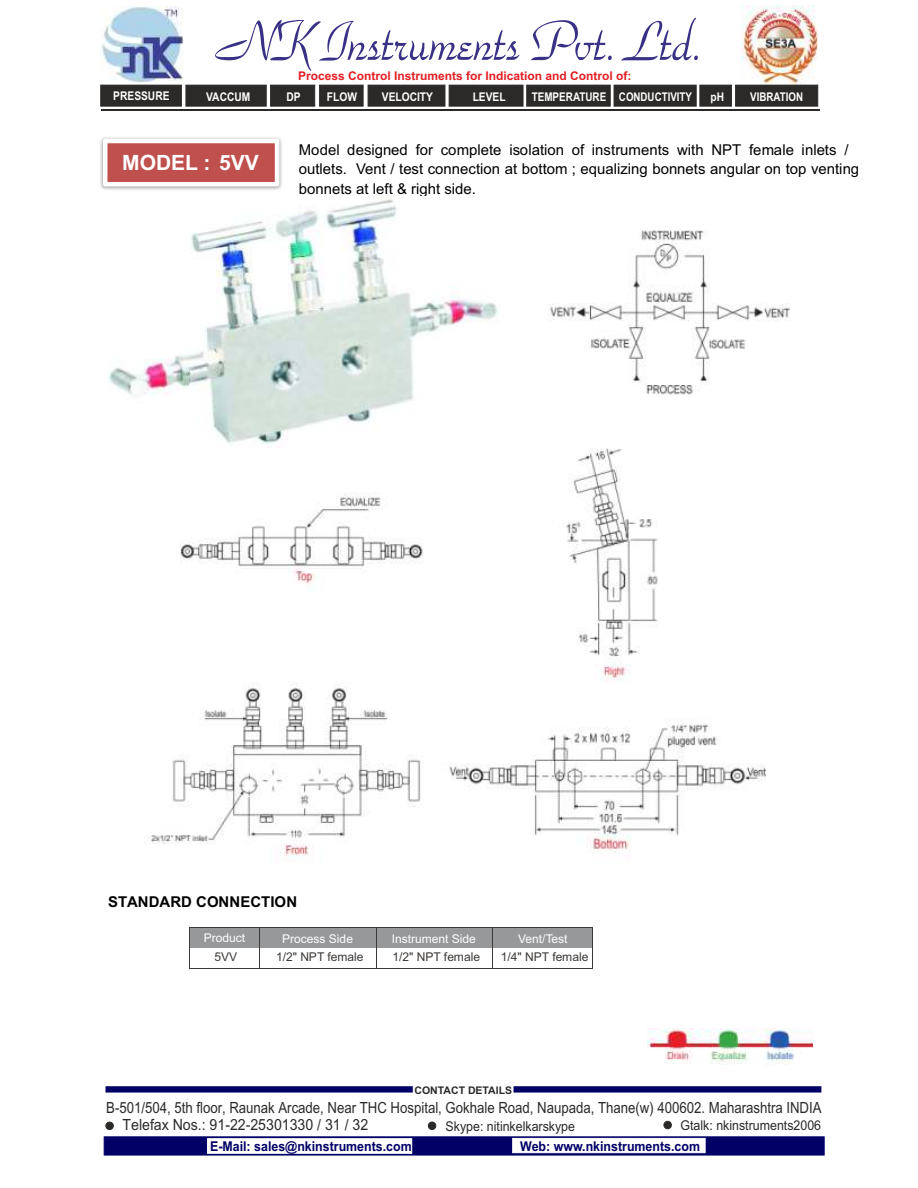
<style>
.page{position:relative;width:918px;height:1188px;background:#fff}
.page>*{position:absolute;margin:0;border:0;box-sizing:border-box;transform-origin:0 0}
.t1{font:59.4px "Park Avenue BT";color:#393185;scale:.85 1}
.t2{font:700 21px "Arial";color:#fff}
.t3{font:15.3px/17px "Arial Unicode MS";color:#2b2a29;scale:.86 1}
.t4{font:15px/19.8px "Arial";color:#000}
.t5{font:700 15px "Arial";color:#000}
.t6{font:700 13.5px "Arial";color:#006;scale:.92 1}
.t7{font:13.5px "Arial";color:#2b2a29;scale:.92 1}
.t8{font:700 12px "Arial";color:#e31e24}
.t9{font:12px "Arial";color:#3c3a38}
.t10{font:12px "Arial";color:#fefeff}
.t11{font:700 12px "Arial";color:#fefefe;scale:.85 1}
.t12{font:700 12px "Arial";color:#fefefe;scale:.82 1}
.t13{font:700 12px "Arial";color:#fefefe;scale:.81 1}
.t14{font:700 10.5px "Arial";color:#2b2a29}
</style>
<div class="page">
<div style="left:190px;top:928px;width:69px;height:20px;background:#96989a"></div>
<div style="left:260px;top:928px;width:116px;height:20px;background:#96989a"></div>
<div style="left:377px;top:928px;width:115px;height:20px;background:#96989a"></div>
<div style="left:493px;top:928px;width:99px;height:20px;background:#96989a"></div>
<hr style="left:190px;top:928px;width:69px;height:1px;background:#3c3a38">
<hr style="left:260px;top:928px;width:116px;height:1px;background:#3c3a38">
<hr style="left:377px;top:928px;width:115px;height:1px;background:#3c3a38">
<hr style="left:493px;top:928px;width:99px;height:1px;background:#3c3a38">
<hr style="left:190px;top:968px;width:69px;height:1px;background:#3c3a38">
<svg style="left:259px;top:928px;width:1px;height:41px"></svg>
<hr style="left:260px;top:968px;width:116px;height:1px;background:#3c3a38">
<svg style="left:376px;top:928px;width:1px;height:41px"></svg>
<hr style="left:377px;top:968px;width:115px;height:1px;background:#3c3a38">
<svg style="left:492px;top:928px;width:1px;height:41px"></svg>
<hr style="left:493px;top:968px;width:99px;height:1px;background:#3c3a38">
<svg style="left:592px;top:928px;width:1px;height:41px"></svg>
<img style="left:108px;top:199px;width:390px;height:249px">
<img style="left:151px;top:448px;width:615px;height:411px">
<img style="left:100px;top:137px;width:182px;height:53px">
<div style="left:105px;top:141px;width:172px;height:43px;background:#c0504d"></div>
<div style="left:103px;top:139px;width:176px;height:47px;border:4px solid #fff"></div>
<img style="left:548px;top:230px;width:243px;height:165px">
<img style="left:647px;top:1029px;width:165px;height:35px">
<img style="left:101px;top:7px;width:82px;height:75px">
<img style="left:741px;top:5px;width:76px;height:79px">
<hr style="left:101px;top:109px;width:719px;height:2px;background:#2b2a29">
<svg style="left:100px;top:84px;width:718px;height:23px;background:#3c3b3a"></svg>
<div style="left:105px;top:1122px;width:9px;height:8px;background:#2b2a29;border:1px solid #2b2a29;border-radius:50%"></div>
<div style="left:428px;top:1122px;width:8px;height:8px;background:#2b2a29;border:1px solid #2b2a29;border-radius:50%"></div>
<div style="left:664px;top:1121px;width:8px;height:8px;background:#2b2a29;border:1px solid #2b2a29;border-radius:50%"></div>
<svg style="left:106px;top:1086px;width:715px;height:7px;background:#383887"></svg>
<svg style="left:103px;top:1136px;width:722px;height:20px"></svg>
<h1 class="t1" style="left:218px;top:15px;width:573px">NK Instruments Pvt. Ltd.</h1>
<p class="t8" style="left:298px;top:71px;width:335px">Process Control Instruments for Indication and Control of:</p>
<p class="t11" style="left:113px;top:91px;width:68px">PRESSURE</p>
<p class="t11" style="left:206px;top:92px;width:53px">VACCUM</p>
<p class="t11" style="left:287px;top:92px;width:18px">DP</p>
<p class="t11" style="left:327px;top:92px;width:37px">FLOW</p>
<p class="t11" style="left:382px;top:92px;width:62px">VELOCITY</p>
<p class="t11" style="left:473px;top:92px;width:40px">LEVEL</p>
<p class="t12" style="left:532px;top:92px;width:197px">TEMPERATURE CONDUCTIVITY</p>
<p class="t11" style="left:710px;top:92px;width:18px">pH</p>
<p class="t13" style="left:750px;top:92px;width:67px">VIBRATION</p>
<h2 class="t2" style="left:122px;top:155px;width:138px">MODEL : 5VV</h2>
<p class="t4" style="left:299px;top:141px;width:562px">Model designed for complete isolation of instruments with NPT female inlets / outlets. Vent / test connection at bottom ; equalizing bonnets angular on top venting bonnets at left &amp; right side.</p>
<p class="t5" style="left:108px;top:896px;width:191px">STANDARD CONNECTION</p>
<p class="t10" style="left:204px;top:934px;width:43px">Product</p>
<p class="t10" style="left:282px;top:934px;width:72px">Process Side</p>
<p class="t10" style="left:392px;top:934px;width:86px">Instrument Side</p>
<p class="t10" style="left:518px;top:934px;width:51px">Vent/Test</p>
<p class="t9" style="left:214px;top:952px;width:24px">5VV</p>
<p class="t9" style="left:276px;top:952px;width:89px">1/2" NPT female</p>
<p class="t9" style="left:392px;top:952px;width:89px">1/2" NPT female</p>
<p class="t9" style="left:501px;top:952px;width:89px">1/4" NPT female</p>
<p class="t14" style="left:415px;top:1086px;width:99px">CONTACT DETAILS</p>
<p class="t7" style="left:446px;top:1121px;width:142px">Skype: nitinkelkarskype</p>
<p class="t7" style="left:681px;top:1120px;width:154px">Gtalk: nkinstruments2006</p>
<p class="t3" style="left:123px;top:1101px;width:814px;text-indent:-16px">B-501/504, 5th floor, Raunak Arcade, Near THC Hospital, Gokhale Road, Naupada, Thane(w) 400602. Maharashtra INDIA<br>Telefax Nos.: 91-22-25301330 / 31 / 32</p>
<p class="t6" style="left:210px;top:1141px;width:221px">E-Mail: sales@nkinstruments.com</p>
<p class="t6" style="left:520px;top:1141px;width:197px">Web: www.nkinstruments.com</p>
</div>
